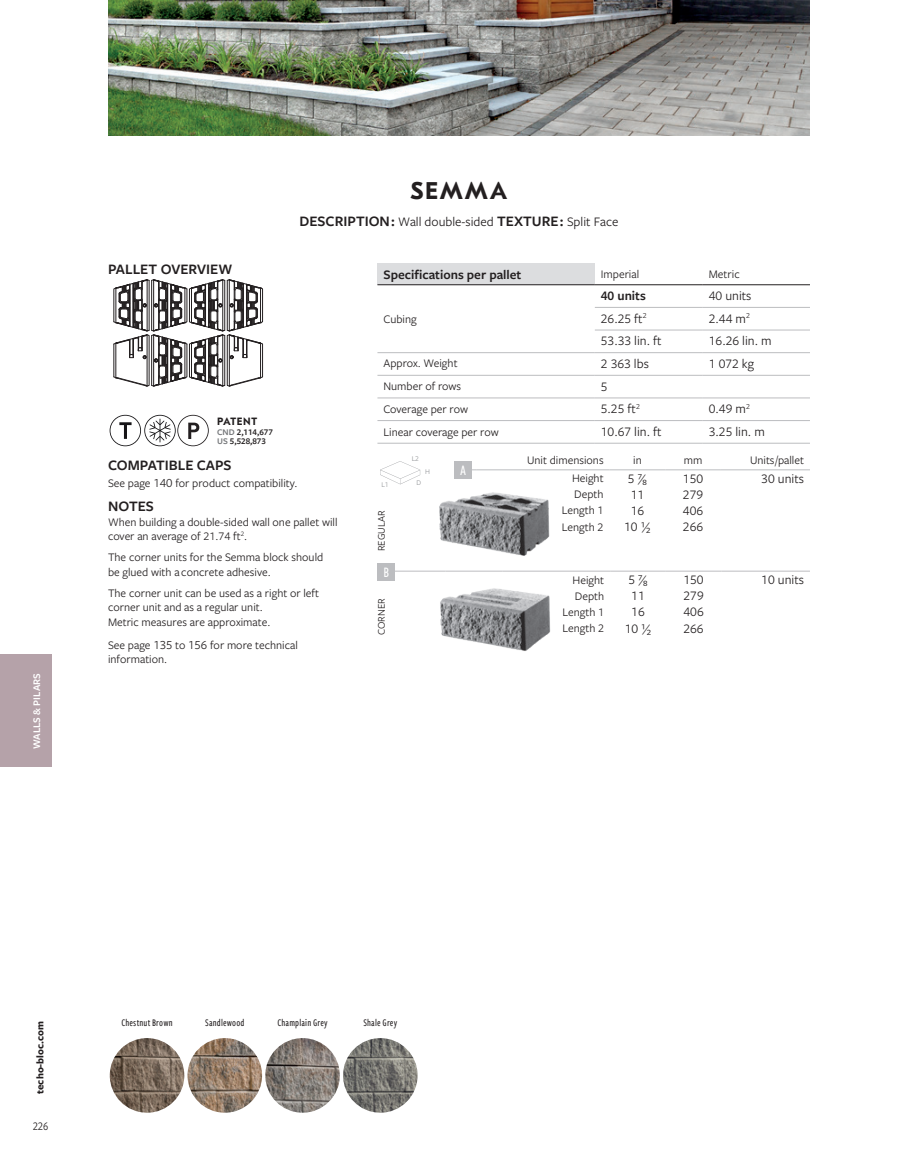
<style>
.page{position:relative;width:918px;height:1175px;background:#fff}
.page>*{position:absolute;margin:0;border:0;box-sizing:border-box;transform-origin:0 0}
.t1{font:700 24px "GT Eesti Text";letter-spacing:.07em;color:#231f20}
.t2{font:600 15px "Freight Sans Pro";color:#231f20}
.t3{font:500 15px "Freight Sans Cmp Pro";color:#fff}
.t4{font:13.5px "Freight Sans Pro";color:#231f20}
.t5{font:600 13.5px "Freight Sans Pro";color:#231f20}
.t6{font:12px/14.4px "Freight Sans Pro";color:#231f20}
.t7{font:12px "Freight Sans Cnd Pro";color:#231f20}
.t8{font:500 10.5px "Freight Sans Cmp Pro";letter-spacing:.015em;color:#231f20}
.t9{font:700 10.5px "Freight Sans Pro";color:#231f20}
.t10{font:10.5px "Freight Sans Pro";color:#231f20}
.t11{font:600 10.5px "Freight Sans Pro";color:#fff}
.t12{font:700 10.5px "GT Eesti Text";letter-spacing:.06em;color:#231f20}
.t13{font:600 9px/9px "Freight Sans Pro";color:#231f20}
.t14{font:7.5px "Freight Sans Pro";color:#939598}
.s1{font-weight:600;font-size:15px}
.s2{color:#76787b}
.s3{font-size:12.75px}
</style>
<div class="page">
<div style="left:0;top:654px;width:52px;height:113px;background:#b5a2a9"></div>
<img style="left:108px;top:0;width:702px;height:135px">
<svg style="left:113px;top:279px;width:150px;height:108px"></svg>
<svg style="left:110px;top:415px;width:99px;height:31px"></svg>
<div style="left:377px;top:263px;width:218px;height:22px;background:#dcdddf"></div>
<hr style="left:595px;top:397px;width:108px;height:1px;background:#bcbdc0">
<hr style="left:703px;top:397px;width:107px;height:1px;background:#bcbdc0">
<hr style="left:595px;top:420px;width:108px;height:1px;background:#bcbdc0">
<hr style="left:703px;top:420px;width:107px;height:1px;background:#bcbdc0">
<hr style="left:595px;top:443px;width:108px;height:1px;background:#bcbdc0">
<hr style="left:703px;top:443px;width:107px;height:1px;background:#bcbdc0">
<hr style="left:595px;top:307px;width:108px;height:1px;background:#bcbdc0">
<hr style="left:595px;top:352px;width:108px;height:1px;background:#bcbdc0">
<hr style="left:595px;top:375px;width:108px;height:1px;background:#bcbdc0">
<hr style="left:703px;top:307px;width:107px;height:1px;background:#bcbdc0">
<hr style="left:703px;top:352px;width:107px;height:1px;background:#bcbdc0">
<hr style="left:703px;top:375px;width:107px;height:1px;background:#bcbdc0">
<hr style="left:377px;top:375px;width:218px;height:1px;background:#bcbdc0">
<hr style="left:377px;top:284px;width:218px;height:1px;background:#231f20">
<hr style="left:595px;top:284px;width:108px;height:1px;background:#231f20">
<hr style="left:703px;top:284px;width:107px;height:1px;background:#231f20">
<hr style="left:377px;top:397px;width:218px;height:1px;background:#bcbdc0">
<hr style="left:377px;top:420px;width:218px;height:1px;background:#bcbdc0">
<hr style="left:377px;top:352px;width:218px;height:1px;background:#bcbdc0">
<hr style="left:377px;top:443px;width:218px;height:1px;background:#bcbdc0">
<hr style="left:595px;top:330px;width:108px;height:1px;background:#bcbdc0">
<hr style="left:703px;top:330px;width:107px;height:1px;background:#bcbdc0">
<hr style="left:477px;top:469px;width:133px;height:1px;background:#bcbdc0">
<hr style="left:610px;top:469px;width:55px;height:1px;background:#bcbdc0">
<hr style="left:665px;top:469px;width:56px;height:1px;background:#bcbdc0">
<hr style="left:721px;top:469px;width:89px;height:1px;background:#bcbdc0">
<svg style="left:380px;top:461px;width:40px;height:23px"></svg>
<div style="left:454px;top:461px;width:18px;height:18px;background:#bcbdc0"></div>
<hr style="left:503px;top:571px;width:107px;height:1px;background:#bcbdc0">
<hr style="left:610px;top:571px;width:56px;height:1px;background:#bcbdc0">
<hr style="left:666px;top:571px;width:55px;height:1px;background:#bcbdc0">
<hr style="left:721px;top:571px;width:89px;height:1px;background:#bcbdc0">
<hr style="left:377px;top:571px;width:68px;height:1px;background:#bcbdc0">
<hr style="left:445px;top:571px;width:58px;height:1px;background:#bcbdc0">
<div style="left:377px;top:562px;width:18px;height:18px;background:#bcbdc0"></div>
<img style="left:440px;top:588px;width:111px;height:63px">
<img style="left:439px;top:492px;width:111px;height:64px">
<img style="left:110px;top:1038px;width:74px;height:74px;border-radius:37px">
<img style="left:188px;top:1038px;width:74px;height:74px;border-radius:37px">
<img style="left:265px;top:1038px;width:75px;height:74px;border-radius:37px">
<img style="left:343px;top:1038px;width:75px;height:74px;border-radius:37px">
<p class="t11" style="left:29px;top:749px;width:77px;rotate:-90deg">WALLS &amp; PILARS</p>
<h1 class="t1" style="left:411px;top:177px;width:98px">SEMMA</h1>
<p class="t2" style="left:108px;top:259px;width:126px">PALLET OVERVIEW</p>
<p class="t4" style="left:300px;top:213px;width:320px"><span class="s1">DESCRIPTION :</span> Wall double-sided <span class="s1">TEXTURE :</span> Split Face</p>
<p class="t5" style="left:383px;top:265px;width:139px">Specifications per pallet</p>
<p class="t6" style="left:601px;top:266px;width:40px">Imperial</p>
<p class="t6" style="left:709px;top:266px;width:32px">Metric</p>
<p class="t6" style="left:383px;top:311px;width:35px">Cubing</p>
<p class="t5" style="left:601px;top:286px;width:47px">40 units</p>
<p class="t4" style="left:709px;top:287px;width:44px">40 units</p>
<p class="t4" style="left:601px;top:309px;width:47px">26.25 ft<sup>2</sup></p>
<p class="t4" style="left:709px;top:309px;width:43px">2.44 m<sup>2</sup></p>
<p class="t4" style="left:601px;top:332px;width:62px">53.33 lin. ft</p>
<p class="t4" style="left:709px;top:332px;width:64px">16.26 lin. m</p>
<p class="t12" style="left:217px;top:415px;width:41px">PATENT</p>
<p class="t13" style="left:217px;top:427px;width:57px"><span class="s2">CND</span> 2,114,677<br><span class="s2">US</span> 5,528,873</p>
<p class="t2" style="left:108px;top:455px;width:125px">COMPATIBLE CAPS</p>
<p class="t6" style="left:108px;top:475px;width:191px">See page <span class="s3">140</span> for product compatibility.</p>
<p class="t2" style="left:108px;top:496px;width:47px">NOTES</p>
<p class="t6" style="left:108px;top:514px;width:231px">When building a double-sided wall one pallet will cover an average of 21.74 ft<sup>2</sup>.</p>
<p class="t6" style="left:108px;top:550px;width:217px">The corner units for the Semma block should be glued with a concrete adhesive.</p>
<p class="t6" style="left:108px;top:585px;width:213px">The corner unit can be used as a right or left corner unit and as a regular unit.<br>Metric measures are approximate.</p>
<p class="t6" style="left:108px;top:637px;width:191px">See page <span class="s3">135</span> to <span class="s3">156</span> for more technical information.</p>
<p class="t6" style="left:383px;top:355px;width:76px">Approx. Weight</p>
<p class="t4" style="left:601px;top:354px;width:50px">2 363 lbs</p>
<p class="t4" style="left:709px;top:354px;width:47px">1 072 kg</p>
<p class="t6" style="left:383px;top:378px;width:79px">Number of rows</p>
<p class="t4" style="left:601px;top:377px;width:8px">5</p>
<p class="t6" style="left:383px;top:402px;width:86px">Coverage per row</p>
<p class="t4" style="left:601px;top:400px;width:41px">5.25 ft<sup>2</sup></p>
<p class="t4" style="left:709px;top:400px;width:43px">0.49 m<sup>2</sup></p>
<p class="t6" style="left:383px;top:424px;width:117px">Linear coverage per row</p>
<p class="t4" style="left:601px;top:422px;width:62px">10.67 lin. ft</p>
<p class="t4" style="left:709px;top:422px;width:58px">3.25 lin. m</p>
<p class="t14" style="left:412px;top:453px;width:9px">L2</p>
<p class="t14" style="left:425px;top:467px;width:6px">H</p>
<p class="t14" style="left:381px;top:479px;width:9px">L1</p>
<p class="t14" style="left:416px;top:477px;width:6px">D</p>
<p class="t6" style="left:527px;top:452px;width:78px">Unit dimensions</p>
<p class="t6" style="left:633px;top:452px;width:10px">in</p>
<p class="t6" style="left:684px;top:452px;width:20px">mm</p>
<p class="t6" style="left:750px;top:452px;width:55px">Units /pallet</p>
<p class="t3" style="left:460px;top:460px;width:7px">A</p>
<p class="t6" style="left:572px;top:470px;width:33px">Height</p>
<p class="t4" style="left:628px;top:469px;width:21px">5 7/8</p>
<p class="t4" style="left:683px;top:469px;width:22px">150</p>
<p class="t4" style="left:761px;top:469px;width:44px">30 units</p>
<p class="t6" style="left:574px;top:486px;width:31px">Depth</p>
<p class="t4" style="left:631px;top:485px;width:15px">11</p>
<p class="t4" style="left:683px;top:485px;width:22px">279</p>
<p class="t6" style="left:562px;top:503px;width:43px">Length 1</p>
<p class="t4" style="left:631px;top:501px;width:15px">16</p>
<p class="t4" style="left:683px;top:501px;width:22px">406</p>
<p class="t6" style="left:562px;top:519px;width:43px">Length 2</p>
<p class="t4" style="left:624px;top:518px;width:28px">10 1/2</p>
<p class="t4" style="left:683px;top:518px;width:22px">266</p>
<p class="t10" style="left:374px;top:551px;width:42px;rotate:-90deg">REGULAR</p>
<p class="t3" style="left:384px;top:562px;width:7px">B</p>
<p class="t10" style="left:374px;top:635px;width:38px;rotate:-90deg">CORNER</p>
<p class="t6" style="left:573px;top:572px;width:33px">Height</p>
<p class="t4" style="left:628px;top:570px;width:21px">5 7/8</p>
<p class="t4" style="left:683px;top:570px;width:22px">150</p>
<p class="t4" style="left:761px;top:570px;width:44px">10 units</p>
<p class="t6" style="left:575px;top:588px;width:31px">Depth</p>
<p class="t4" style="left:631px;top:586px;width:15px">11</p>
<p class="t4" style="left:684px;top:586px;width:22px">279</p>
<p class="t6" style="left:562px;top:604px;width:43px">Length 1</p>
<p class="t4" style="left:631px;top:603px;width:15px">16</p>
<p class="t4" style="left:684px;top:603px;width:22px">406</p>
<p class="t6" style="left:562px;top:620px;width:43px">Length 2</p>
<p class="t4" style="left:625px;top:619px;width:28px">10 1/2</p>
<p class="t4" style="left:683px;top:619px;width:22px">266</p>
<p class="t9" style="left:33px;top:1093px;width:74px;rotate:-90deg">techo-bloc.com</p>
<p class="t7" style="left:33px;top:1118px;width:17px">226</p>
<p class="t8" style="left:121px;top:1015px;width:53px">Chestnut Brown</p>
<p class="t8" style="left:205px;top:1015px;width:41px">Sandlewood</p>
<p class="t8" style="left:277px;top:1015px;width:52px">Champlain Grey</p>
<p class="t8" style="left:363px;top:1015px;width:35px">Shale Grey</p>
</div>
